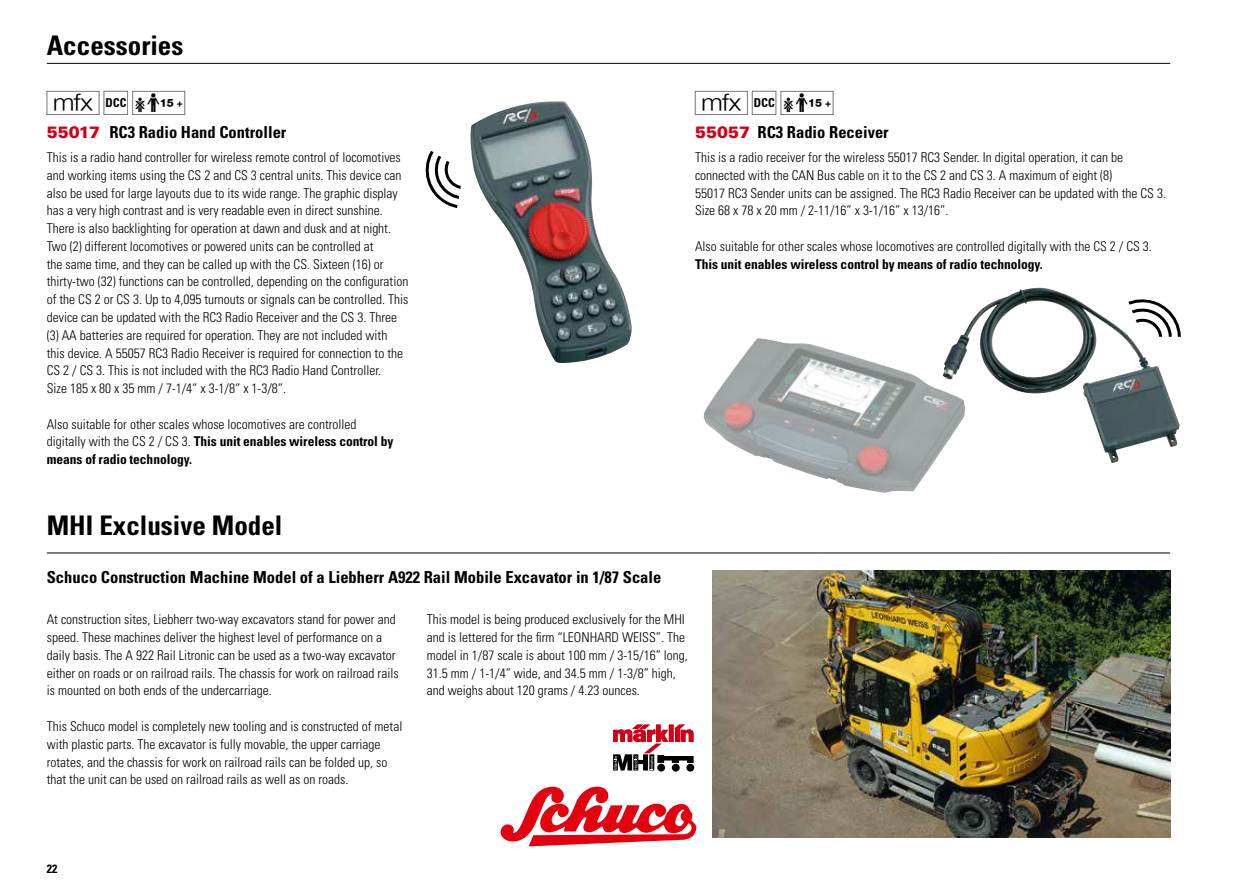
<style>
.page{position:relative;width:1234px;height:893px;background:#fff}
.page>*{position:absolute;margin:0;border:0;box-sizing:border-box;transform-origin:0 0}
.t1{font:30px "Maerklin Piktos";color:#000}
.t2{font:700 condensed 27px "Univers LT Std";color:#000}
.t3{font:700 condensed 16.5px "Univers LT Std";color:#000}
.t4{font:900 16.5px "Univers LT Std";color:#d10019}
.t5{font:300 condensed 13.5px/17.9px "Univers LT Std";color:#000}
.t6{font:700 condensed 13.5px "Univers LT Std";letter-spacing:-.005em;color:#000}
.t7{font:700 condensed 12px "Univers LT Std";color:#000}
.s1{font-weight:700}
</style>
<div class="page">
<img style="left:959px;top:289px;width:220px;height:174px">
<svg style="left:1125px;top:297px;width:56px;height:40px"></svg>
<img style="left:703px;top:338px;width:261px;height:155px">
<img style="left:470px;top:101px;width:161px;height:262px">
<svg style="left:425px;top:150px;width:36px;height:58px"></svg>
<svg style="left:613px;top:725px;width:81px;height:47px"></svg>
<img style="left:712px;top:571px;width:457px;height:267px">
<svg style="left:500px;top:786px;width:197px;height:60px"></svg>
<hr style="left:47px;top:63px;width:1122px;height:1px;background:#000">
<hr style="left:47px;top:553px;width:1122px;height:1px;background:#000">
<h2 class="t2" style="left:47px;top:29px;width:138px">Accessories</h2>
<h1 class="t1" style="left:47px;top:87px;width:144px">e§Y</h1>
<p class="t3" style="left:109px;top:122px;width:178px">RC3 Radio Hand Controller</p>
<h1 class="t1" style="left:695px;top:87px;width:144px">e§Y</h1>
<p class="t3" style="left:757px;top:122px;width:133px">RC3 Radio Receiver</p>
<p class="t4" style="left:47px;top:122px;width:55px">55017</p>
<p class="t4" style="left:694px;top:122px;width:57px">55057</p>
<p class="t5" style="left:47px;top:148px;width:363px">This is a radio hand controller for wireless remote control of locomotives and working items using the CS 2 and CS 3 central units. This device can also be used for large layouts due to its wide range. The graphic display has a very high contrast and is very readable even in direct sunshine.<br>There is also backlighting for operation at dawn and dusk and at night.<br>Two (2) different locomotives or powered units can be controlled at<br>the same time, and they can be called up with the CS. Sixteen (16) or thirty-two (32) functions can be controlled, depending on the configuration of the CS 2 or CS 3. Up to 4,095 turnouts or signals can be controlled. This device can be updated with the RC3 Radio Receiver and the CS 3. Three (3) AA batteries are required for operation. They are not included with this device. A 55057 RC3 Radio Receiver is required for connection to the CS 2 / CS 3. This is not included with the RC3 Radio Hand Controller.<br>Size 185 x 80 x 35 mm / 7-1/4“ x 3-1/8“ x 1-3/8“.</p>
<p class="t5" style="left:47px;top:415px;width:348px">Also suitable for other scales whose locomotives are controlled digitally with the CS 2 / CS 3. <span class="s1">This unit enables wireless control by means of radio technology.</span></p>
<h2 class="t2" style="left:47px;top:509px;width:237px">MHI Exclusive Model</h2>
<p class="t5" style="left:694px;top:148px;width:472px">This is a radio receiver for the wireless 55017 RC3 Sender. In digital operation, it can be connected with the CAN Bus cable on it to the CS 2 and CS 3. A maximum of eight (8)<br>55017 RC3 Sender units can be assigned. The RC3 Radio Receiver can be updated with the CS 3.<br>Size 68 x 78 x 20 mm / 2-11/16” x 3-1/16” x 13/16”.</p>
<p class="t5" style="left:694px;top:237px;width:458px">Also suitable for other scales whose locomotives are controlled digitally with the CS 2 / CS 3.</p>
<p class="t6" style="left:694px;top:256px;width:349px">This unit enables wireless control by means of radio technology.</p>
<p class="t3" style="left:47px;top:567px;width:616px">Schuco Construction Machine Model of a Liebherr A922 Rail Mobile Excavator in 1/87 Scale</p>
<p class="t5" style="left:427px;top:611px;width:262px">This model is being produced exclusively for the MHI and is lettered for the firm “LEONHARD WEISS”. The model in 1/87 scale is about 100 mm / 3-15/16” long, 31.5 mm / 1-1/4” wide, and 34.5 mm / 1-3/8” high, and weighs about 120 grams / 4.23 ounces.</p>
<p class="t5" style="left:47px;top:611px;width:353px">At construction sites, Liebherr two-way excavators stand for power and speed. These machines deliver the highest level of performance on a daily basis. The A 922 Rail Litronic can be used as a two-way excavator either on roads or on railroad rails. The chassis for work on railroad rails is mounted on both ends of the undercarriage.</p>
<p class="t5" style="left:47px;top:717px;width:357px">This Schuco model is completely new tooling and is constructed of metal with plastic parts. The excavator is fully movable, the upper carriage rotates, and the chassis for work on railroad rails can be folded up, so that the unit can be used on railroad rails as well as on roads.</p>
<p class="t7" style="left:47px;top:862px;width:12px">22</p>
</div>
